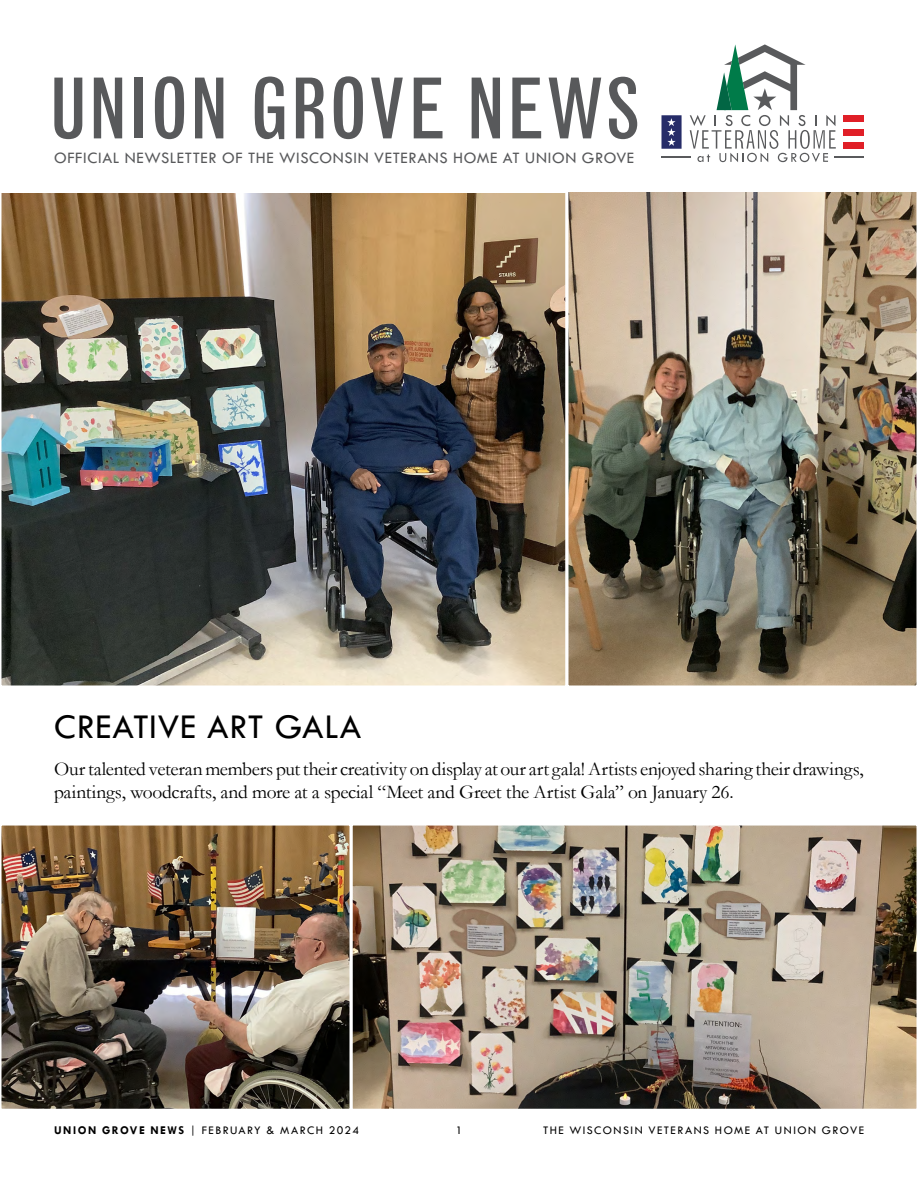
<style>
.page{position:relative;width:918px;height:1188px;background:#fff}
.page>*{position:absolute;margin:0;border:0;box-sizing:border-box;transform-origin:0 0}
.t1{font:condensed 82.5px "Grotesque MT Std";letter-spacing:.005em;color:#58595b}
.t2{font:36px "Tw Cen";letter-spacing:.015em;color:#000}
.t3{font:19.5px/23.4px "Garamond";letter-spacing:-.015em;color:#000}
.t4{font:16.5px "Tw Cen";letter-spacing:.04em;color:#58595b}
.t5{font:12px "Tw Cen";letter-spacing:.12em;color:#000}
.s1{font-weight:700}
</style>
<div class="page">
<svg style="left:662px;top:44px;width:202px;height:118px"></svg>
<img style="left:1px;top:193px;width:565px;height:493px">
<img style="left:568px;top:192px;width:349px;height:494px">
<img style="left:353px;top:825px;width:564px;height:284px">
<img style="left:1px;top:825px;width:352px;height:284px">
<h1 class="t1" style="left:49px;top:61px;width:593px">UNION GROVE NEWS</h1>
<p class="t4" style="left:54px;top:147px;width:582px">OFFICIAL NEWSLETTER OF THE WISCONSIN VETERANS HOME AT UNION GROVE</p>
<h2 class="t2" style="left:54px;top:705px;width:309px">CREATIVE ART GALA</h2>
<p class="t3" style="left:54px;top:756px;width:811px">Our talented veteran members put their creativity on display at our art gala! Artists enjoyed sharing their drawings, paintings, woodcrafts, and more at a special “Meet and Greet the Artist Gala” on January 26.</p>
<p class="t5" style="left:54px;top:1123px;width:307px"><span class="s1">UNION GROVE NEWS</span> | FEBRUARY &amp; MARCH 2024</p>
<p class="t5" style="left:456px;top:1123px;width:8px">1</p>
<p class="t5" style="left:543px;top:1123px;width:322px">THE WISCONSIN VETERANS HOME AT UNION GROVE</p>
</div>
